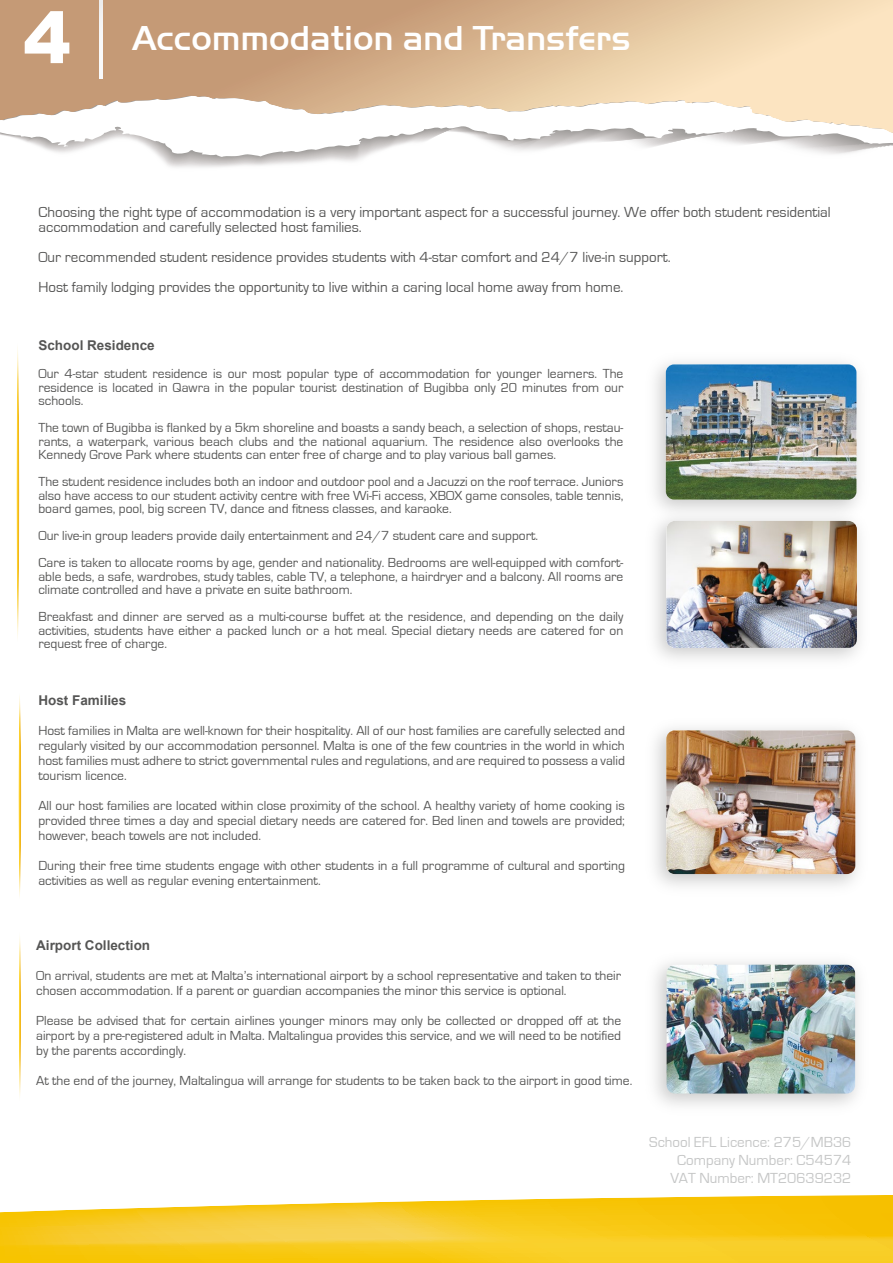
<style>
.page{position:relative;width:893px;height:1263px;background:#fff}
.page>*{position:absolute;margin:0;border:0;box-sizing:border-box;transform-origin:0 0}
.t1{font:500 35.7px "Handel Gothic Com";color:#fff}
.t2{font:15px/15px "Eurostile";color:#565655}
.t3{font:15px/18px "Eurostile";color:#c5c6c6;text-align:right}
.t4{font:13.5px/15px "Eurostile";color:#565655;text-align:justify}
.t5{font:700 13.5px "Arial";color:#565655}
.s1{font-family:"Arial";font-weight:400;font-size:71.4px}
.s2{font-family:"Arial";font-weight:900;font-size:71.4px}
</style>
<div class="page">
<svg style="left:0;top:1195px;width:893px;height:68px;background:#f8ce34"></svg>
<div style="left:846px;top:0;width:47px;height:94px;background:#fce4c1"></div>
<svg style="left:0;top:94px;width:893px;height:63px"></svg>
<svg style="left:0;top:0;width:846px;height:125px;background:#debfa0"></svg>
<hr style="left:99px;top:0;width:3px;height:79px;background:#fff">
<svg style="left:19px;top:937px;width:2px;height:159px"></svg>
<svg style="left:18px;top:696px;width:3px;height:201px"></svg>
<svg style="left:16px;top:349px;width:3px;height:288px"></svg>
<img style="left:655px;top:362px;width:205px;height:141px">
<img style="left:666px;top:364px;width:190px;height:136px">
<img style="left:666px;top:521px;width:191px;height:127px">
<img style="left:655px;top:728px;width:203px;height:158px">
<img style="left:666px;top:730px;width:189px;height:144px">
<img style="left:655px;top:962px;width:204px;height:144px">
<img style="left:667px;top:965px;width:188px;height:128px">
<h1 class="t1" style="left:23px;top:24px;width:609px"><span class="s1">1</span><span class="s2">4</span> Accommodation and Transfers</h1>
<p class="t2" style="left:38px;top:206px;width:794px">Choosing the right type of accommodation is a very important aspect for a successful journey. We offer both student residential accommodation and carefully selected host families.</p>
<p class="t2" style="left:38px;top:243px;width:634px;line-height:30px">Our recommended student residence provides students with 4-star comfort and 24/7 live-in support.<br>Host family lodging provides the opportunity to live within a caring local home away from home.</p>
<p class="t5" style="left:38px;top:340px;width:118px">School Residence</p>
<p class="t4" style="left:38px;top:368px;width:586px;line-height:13.5px">Our 4-star student residence is our most popular type of accommodation for younger learners. The residence is located in Qawra in the popular tourist destination of Bugibba only 20 minutes from our schools.</p>
<p class="t4" style="left:38px;top:422px;width:586px;line-height:13.5px">The town of Bugibba is flanked by a 5km shoreline and boasts a sandy beach, a selection of shops, restau&shy;rants, a waterpark, various beach clubs and the national aquarium. The residence also overlooks the Kennedy Grove Park where students can enter free of charge and to play various ball games.</p>
<p class="t4" style="left:38px;top:476px;width:586px;line-height:13.5px">The student residence includes both an indoor and outdoor pool and a Jacuzzi on the roof terrace. Juniors also have access to our student activity centre with free Wi-Fi access, XBOX game consoles, table tennis, board games, pool, big screen TV, dance and fitness classes, and karaoke.</p>
<p class="t4" style="left:38px;top:523px;width:586px;line-height:27px">Our live-in group leaders provide daily entertainment and 24/7 student care and support.<br>Care is taken to allocate rooms by age, gender and nationality. Bedrooms are well-equipped with comfort-</p>
<p class="t4" style="left:38px;top:571px;width:586px;line-height:13.5px">able beds, a safe, wardrobes, study tables, cable TV, a telephone, a hairdryer and a balcony. All rooms are climate controlled and have a private en suite bathroom.</p>
<p class="t4" style="left:38px;top:611px;width:586px;line-height:13.5px">Breakfast and dinner are served as a multi-course buffet at the residence, and depending on the daily activities, students have either a packed lunch or a hot meal. Special dietary needs are catered for on request free of charge.</p>
<p class="t5" style="left:38px;top:695px;width:89px">Host Families</p>
<p class="t4" style="left:38px;top:724px;width:588px">Host families in Malta are well-known for their hospitality. All of our host families are carefully selected and regularly visited by our accommodation personnel. Malta is one of the few countries in the world in which host families must adhere to strict governmental rules and regulations, and are required to possess a valid tourism licence.</p>
<p class="t4" style="left:38px;top:799px;width:588px">All our host families are located within close proximity of the school. A healthy variety of home cooking is provided three times a day and special dietary needs are catered for. Bed linen and towels are provided; however, beach towels are not included.</p>
<p class="t4" style="left:38px;top:859px;width:588px">During their free time students engage with other students in a full programme of cultural and sporting activities as well as regular evening entertainment.</p>
<p class="t5" style="left:36px;top:940px;width:116px">Airport Collection</p>
<p class="t4" style="left:36px;top:969px;width:586px">On arrival, students are met at Malta’s international airport by a school representative and taken to their chosen accommodation. If a parent or guardian accompanies the minor this service is optional.</p>
<p class="t4" style="left:36px;top:1014px;width:586px">Please be advised that for certain airlines younger minors may only be collected or dropped off at the airport by a pre-registered adult in Malta. Maltalingua provides this service, and we will need to be notified by the parents accordingly.</p>
<p class="t4" style="left:36px;top:1074px;width:598px">At the end of the journey, Maltalingua will arrange for students to be taken back to the airport in good time.</p>
<p class="t3" style="left:649px;top:1134px;width:204px">School EFL Licence: 275/MB36<br>Company Number: C54574<br>VAT Number: MT20639232</p>
</div>
